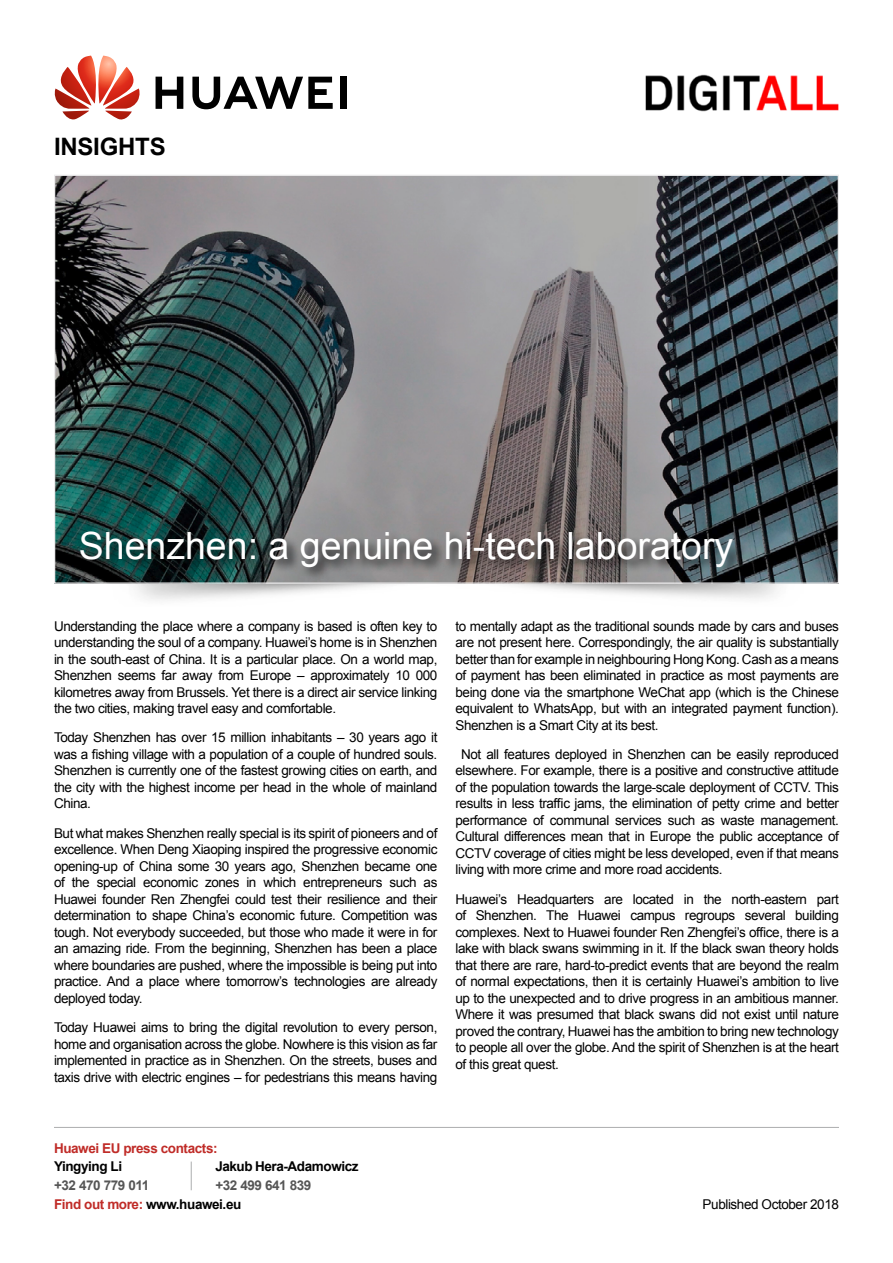
<style>
.page{position:relative;width:893px;height:1263px;background:#fff}
.page>*{position:absolute;margin:0;border:0;box-sizing:border-box;transform-origin:0 0}
.Title_1{font:37.5px "Arial";color:#fff}
.t1{font:700 24px "Arial";letter-spacing:-.01em;color:#000}
.Body{font:13.5px/16.5px "Arial";letter-spacing:-.03em;color:#000;text-align:justify}
.Gras_body{font:700 13.5px "Arial";letter-spacing:-.03em;color:#000}
.Gras_body-2{font:700 13.5px "Arial";letter-spacing:-.03em;color:#565656}
.Gras_body-3{font:700 13.5px "Arial";letter-spacing:-.03em;color:#c02c28}
.Gras_body-4{font:13.5px "Arial";letter-spacing:-.03em;color:#000}
.s1{color:#c02c28}
</style>
<div class="page">
<svg style="left:56px;top:177px;width:781px;height:405px;background:#5c6669"></svg>
<svg style="left:54px;top:56px;width:86px;height:64px"></svg>
<svg style="left:156px;top:77px;width:27px;height:32px"></svg>
<div style="left:340px;top:77px;width:7px;height:32px;background:#000"></div>
<svg style="left:192px;top:77px;width:141px;height:32px"></svg>
<img style="left:645px;top:74px;width:194px;height:38px">
<div style="left:79px;top:529px;width:668px;height:52px;background:#000;opacity:.75"></div>
<hr style="left:54px;top:1127px;width:785px;height:1px;background:#b1b2b3">
<svg style="left:191px;top:1161px;width:1px;height:29px"></svg>
<p class="t1" style="left:54px;top:131px;width:113px">INSIGHTS</p>
<p class="Title_1" style="left:79px;top:521px;width:656px">Shenzhen: a genuine hi-tech laboratory</p>
<p class="Body" style="left:54px;top:618px;width:385px">Understanding the place where a company is based is often key to understanding the soul of a company. Huawei’s home is in Shenzhen in the south-east of China. It is a particular place. On a world map, Shenzhen seems far away from Europe – approximately 10 000 kilometres away from Brussels. Yet there is a direct air service linking the two cities, making travel easy and comfortable.</p>
<p class="Body" style="left:54px;top:730px;width:385px">Today Shenzhen has over 15 million inhabitants – 30 years ago it was a fishing village with a population of a couple of hundred souls.<br>Shenzhen is currently one of the fastest growing cities on earth, and the city with the highest income per head in the whole of mainland China.</p>
<p class="Body" style="left:54px;top:825px;width:385px">But what makes Shenzhen really special is its spirit of pioneers and of excellence. When Deng Xiaoping inspired the progressive economic opening-up of China some 30 years ago, Shenzhen became one of the special economic zones in which entrepreneurs such as Huawei founder Ren Zhengfei could test their resilience and their determination to shape China’s economic future. Competition was tough. Not everybody succeeded, but those who made it were in for an amazing ride. From the beginning, Shenzhen has been a place where boundaries are pushed, where the impossible is being put into practice. And a place where tomorrow’s technologies are already deployed today.</p>
<p class="Body" style="left:54px;top:1019px;width:385px">Today Huawei aims to bring the digital revolution to every person, home and organisation across the globe. Nowhere is this vision as far implemented in practice as in Shenzhen. On the streets, buses and taxis drive with electric engines – for pedestrians this means having</p>
<p class="Body" style="left:455px;top:618px;width:385px">to mentally adapt as the traditional sounds made by cars and buses are not present here. Correspondingly, the air quality is substantially better than for example in neighbouring Hong Kong. Cash as a means of payment has been eliminated in practice as most payments are being done via the smartphone WeChat app (which is the Chinese equivalent to WhatsApp, but with an integrated payment function).<br>Shenzhen is a Smart City at its best.</p>
<p class="Body" style="left:455px;top:746px;width:385px;text-indent:6px">Not all features deployed in Shenzhen can be easily reproduced elsewhere. For example, there is a positive and constructive attitude of the population towards the large-scale deployment of CCTV. This results in less traffic jams, the elimination of petty crime and better performance of communal services such as waste management.<br>Cultural differences mean that in Europe the public acceptance of CCTV coverage of cities might be less developed, even if that means living with more crime and more road accidents.</p>
<p class="Body" style="left:455px;top:891px;width:385px">Huawei’s Headquarters are located in the north-eastern part of Shenzhen. The Huawei campus regroups several building complexes. Next to Huawei founder Ren Zhengfei’s office, there is a lake with black swans swimming in it. If the black swan theory holds that there are rare, hard-to-predict events that are beyond the realm of normal expectations, then it is certainly Huawei’s ambition to live up to the unexpected and to drive progress in an ambitious manner.<br>Where it was presumed that black swans did not exist until nature proved the contrary, Huawei has the ambition to bring new technology to people all over the globe. And the spirit of Shenzhen is at the heart of this great quest.</p>
<p class="Gras_body-3" style="left:54px;top:1139px;width:165px">Huawei EU press contacts:</p>
<p class="Gras_body" style="left:54px;top:1158px;width:70px">Yingying Li</p>
<p class="Gras_body-2" style="left:54px;top:1176px;width:97px">+32 470 779 011</p>
<p class="Gras_body" style="left:215px;top:1158px;width:145px">Jakub Hera-Adamowicz</p>
<p class="Gras_body-2" style="left:215px;top:1176px;width:98px">+32 499 641 839</p>
<p class="Gras_body" style="left:54px;top:1195px;width:189px"><span class="s1">Find out more:</span> www.huawei.eu</p>
<p class="Gras_body-4" style="left:703px;top:1195px;width:138px">Published October 2018</p>
</div>
